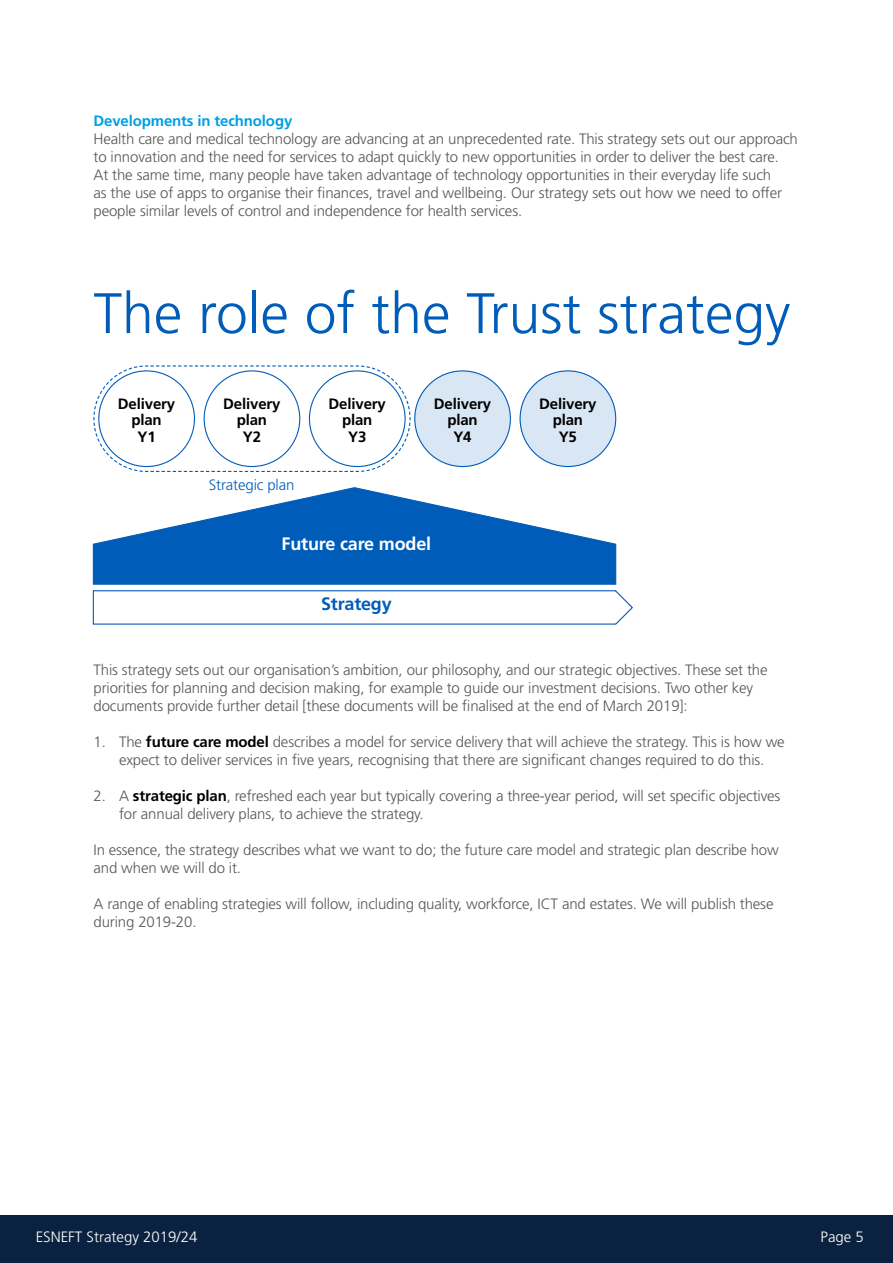
<style>
.page{position:relative;width:893px;height:1263px;background:#fff}
.page>*{position:absolute;margin:0;border:0;box-sizing:border-box;transform-origin:0 0}
.t1{font:300 57px "Frutiger";color:#005cb9}
.t2{font:700 18px "Frutiger";letter-spacing:-.01em;color:#fff}
.t3{font:700 18px "Frutiger";letter-spacing:-.01em;color:#005cb9}
.t4{font:300 15px/18px "Frutiger";letter-spacing:-.01em;color:#575756}
.t5{font:700 15px/16.5px "Frutiger";letter-spacing:-.01em;color:#000;text-align:center}
.t6{font:300 15px "Frutiger";color:#fff}
.t7{font:700 15px "Frutiger";letter-spacing:-.01em;color:#009fe3}
.t8{font:300 15px "Frutiger";letter-spacing:-.01em;color:#005cb9}
.s1{font-weight:700;color:#000}
</style>
<div class="page">
<div style="left:0;top:1215px;width:893px;height:48px;background:#0a2240"></div>
<div style="left:415px;top:371px;width:95px;height:95px;background:#d9e7f4;border-radius:50%"></div>
<div style="left:520px;top:371px;width:96px;height:95px;background:#d9e7f4;border-radius:50%"></div>
<svg style="left:93px;top:365px;width:318px;height:107px"></svg>
<svg style="left:92px;top:487px;width:525px;height:98px"></svg>
<svg style="left:92px;top:590px;width:541px;height:35px"></svg>
<p class="t7" style="left:94px;top:112px;width:200px">Developments in technology</p>
<p class="t4" style="left:94px;top:130px;width:706px">Health care and medical technology are advancing at an unprecedented rate. This strategy sets out our approach to innovation and the need for services to adapt quickly to new opportunities in order to deliver the best care.<br>At the same time, many people have taken advantage of technology opportunities in their everyday life such<br>as the use of apps to organise their finances, travel and wellbeing. Our strategy sets out how we need to offer people similar levels of control and independence for health services.</p>
<h1 class="t1" style="left:94px;top:281px;width:698px">The role of the Trust strategy</h1>
<p class="t5" style="left:118px;top:395px;width:59px">Delivery plan<br>Y1</p>
<p class="t5" style="left:223px;top:395px;width:59px">Delivery plan<br>Y2</p>
<p class="t8" style="left:209px;top:476px;width:87px">Strategic plan</p>
<p class="t5" style="left:329px;top:395px;width:59px">Delivery plan<br>Y3</p>
<p class="t5" style="left:434px;top:395px;width:59px">Delivery plan<br>Y4</p>
<p class="t5" style="left:539px;top:395px;width:59px">Delivery plan<br>Y5</p>
<p class="t2" style="left:282px;top:533px;width:151px">Future care model</p>
<p class="t3" style="left:321px;top:594px;width:72px">Strategy</p>
<p class="t4" style="left:94px;top:661px;width:675px">This strategy sets out our organisation’s ambition, our philosophy, and our strategic objectives. These set the priorities for planning and decision making, for example to guide our investment decisions. Two other key documents provide further detail [these documents will be finalised at the end of March 2019]:</p>
<p class="t4" style="left:94px;top:733px;width:693px;text-align:center">1. The <span class="s1">future care model</span> describes a model for service delivery that will achieve the strategy. This is how we expect to deliver services in five years, recognising that there are significant changes required to do this.</p>
<p class="t4" style="left:119px;top:787px;width:663px;text-indent:-26px">2. A <span class="s1">strategic plan</span>, refreshed each year but typically covering a three-year period, will set specific objectives for annual delivery plans, to achieve the strategy.</p>
<p class="t4" style="left:94px;top:841px;width:687px">In essence, the strategy describes what we want to do; the future care model and strategic plan describe how and when we will do it.</p>
<p class="t4" style="left:94px;top:895px;width:681px">A range of enabling strategies will follow, including quality, workforce, ICT and estates. We will publish these during 2019-20.</p>
<p class="t6" style="left:36px;top:1228px;width:163px">ESNEFT Strategy 2019/24</p>
<p class="t6" style="left:821px;top:1228px;width:45px">Page 5</p>
</div>
